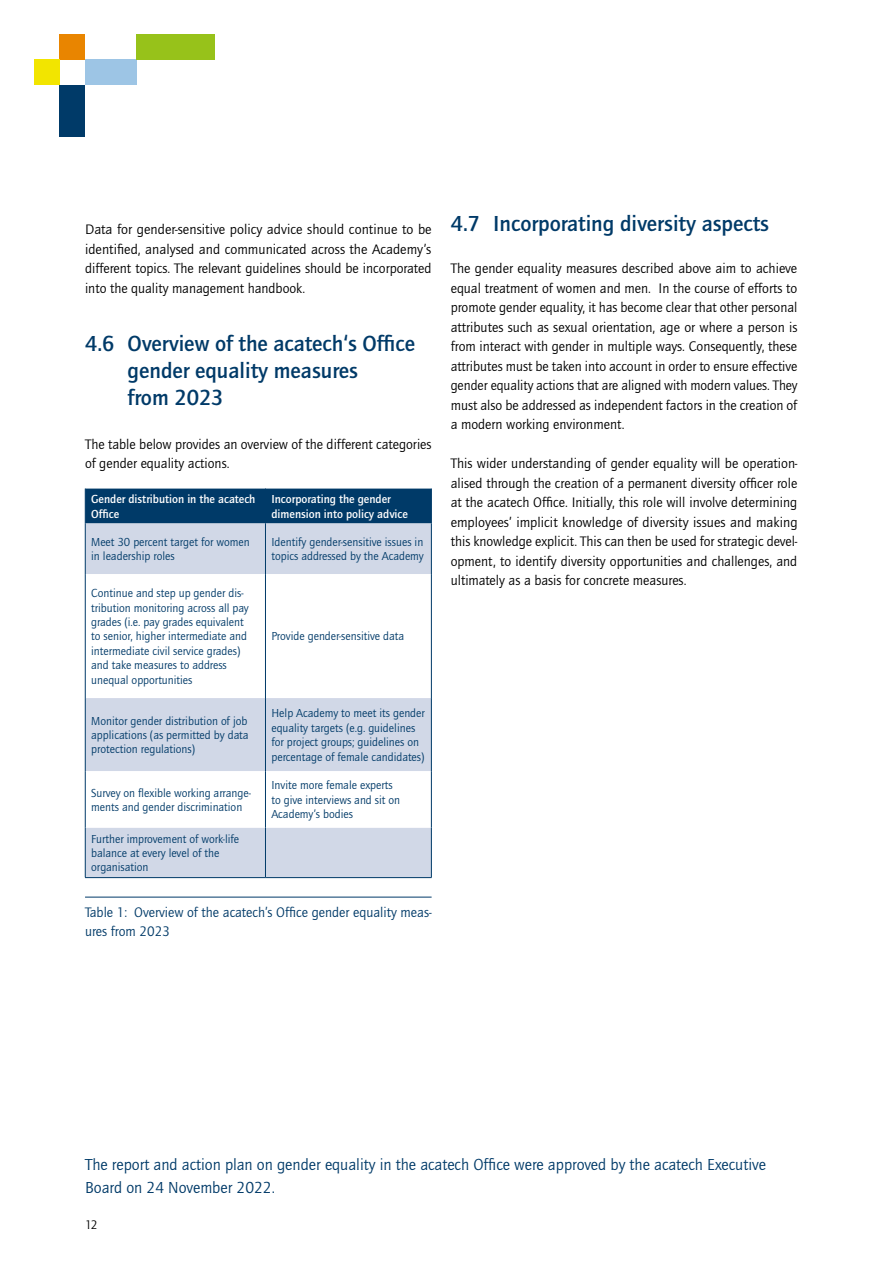
<style>
.page{position:relative;width:893px;height:1263px;background:#fff}
.page>*{position:absolute;margin:0;border:0;box-sizing:border-box;transform-origin:0 0}
.t1{font:500 22.5px/27px "Quay Sans ITC Std";color:#003a68}
.t2{font:16.5px/22.5px "Quay Sans ITC Std";color:#003a68}
.t3{font:14.25px/19.5px "Quay Sans ITC Std";color:#000;text-align:justify}
.t4{font:14.25px/19.5px "Quay Sans ITC Std";color:#003a68}
.t5{font:12.75px "Quay Sans ITC Std";color:#000}
.t6{font:12px/14.4px "Quay Sans ITC Std";color:#003a68}
.t7{font:500 12px/14.4px "Quay Sans ITC Std";color:#fff}
</style>
<div class="page">
<div style="left:60px;top:85px;width:25px;height:51px;background:#003a68"></div>
<div style="left:85px;top:60px;width:51px;height:25px;background:#9dc5e5"></div>
<div style="left:60px;top:34px;width:25px;height:26px;background:#e98500"></div>
<div style="left:34px;top:60px;width:26px;height:25px;background:#f2e500"></div>
<div style="left:136px;top:34px;width:79px;height:26px;background:#97c21a"></div>
<hr style="left:85px;top:897px;width:347px;height:1px;background:#003a68">
<div style="left:86px;top:489px;width:345px;height:34px;background:#003a68"></div>
<div style="left:86px;top:523px;width:345px;height:354px;background:#d1d8e7"></div>
<svg style="left:86px;top:574px;width:345px;height:254px"></svg>
<hr style="left:85px;top:489px;width:1px;height:34px;background:#003a68">
<hr style="left:265px;top:489px;width:1px;height:34px;background:#003a68">
<hr style="left:431px;top:489px;width:1px;height:34px;background:#003a68">
<hr style="left:85px;top:523px;width:1px;height:51px;background:#003a68">
<hr style="left:265px;top:523px;width:1px;height:51px;background:#003a68">
<hr style="left:431px;top:523px;width:1px;height:51px;background:#003a68">
<hr style="left:85px;top:574px;width:1px;height:124px;background:#003a68">
<hr style="left:265px;top:574px;width:1px;height:124px;background:#003a68">
<hr style="left:431px;top:574px;width:1px;height:124px;background:#003a68">
<hr style="left:85px;top:698px;width:1px;height:73px;background:#003a68">
<hr style="left:265px;top:698px;width:1px;height:73px;background:#003a68">
<hr style="left:431px;top:698px;width:1px;height:73px;background:#003a68">
<hr style="left:85px;top:771px;width:1px;height:57px;background:#003a68">
<hr style="left:265px;top:771px;width:1px;height:57px;background:#003a68">
<hr style="left:431px;top:771px;width:1px;height:57px;background:#003a68">
<hr style="left:85px;top:828px;width:1px;height:49px;background:#003a68">
<hr style="left:265px;top:828px;width:1px;height:49px;background:#003a68">
<hr style="left:431px;top:828px;width:1px;height:49px;background:#003a68">
<hr style="left:85px;top:877px;width:180px;height:1px;background:#003a68">
<hr style="left:265px;top:877px;width:167px;height:1px;background:#003a68">
<p class="t3" style="left:85px;top:220px;width:348px">Data for gender-sensitive policy advice should continue to be identified, analysed and communicated across the Academy’s different topics. The relevant guidelines should be incorporated into the quality management handbook.</p>
<h1 class="t1" style="left:128px;top:330px;width:289px;text-indent:-43px">4.6 Overview of the acatech‘s Office gender equality measures<br>from 2023</h1>
<p class="t3" style="left:85px;top:434px;width:348px">The table below provides an overview of the different categories of gender equality actions.</p>
<p class="t7" style="left:91px;top:492px;width:166px">Gender distribution in the acatech<br>Office</p>
<p class="t7" style="left:271px;top:492px;width:138px">Incorporating the gender dimension into policy advice</p>
<p class="t6" style="left:91px;top:535px;width:160px">Meet 30 percent target for women in leadership roles</p>
<p class="t6" style="left:271px;top:535px;width:154px">Identify gender-sensitive issues in topics addressed by the Academy</p>
<p class="t6" style="left:91px;top:586px;width:159px">Continue and step up gender dis&shy;tribution monitoring across all pay grades (i.e. pay grades equivalent to senior, higher intermediate and intermediate civil service grades) and take measures to address unequal opportunities</p>
<p class="t6" style="left:271px;top:629px;width:134px">Provide gender-sensitive data</p>
<p class="t6" style="left:91px;top:713px;width:159px;text-align:justify">Monitor gender distribution of job applications (as permitted by data protection regulations)</p>
<p class="t6" style="left:271px;top:706px;width:155px">Help Academy to meet its gender equality targets (e.g. guidelines for project groups; guidelines on percentage of female candidates)</p>
<p class="t6" style="left:91px;top:785px;width:161px">Survey on flexible working arrange&shy;ments and gender discrimination</p>
<p class="t6" style="left:271px;top:778px;width:130px">Invite more female experts to give interviews and sit on<br>Academy’s bodies</p>
<p class="t6" style="left:91px;top:831px;width:150px">Further improvement of work-life balance at every level of the organisation</p>
<p class="t4" style="left:85px;top:902px;width:348px">Table 1: Overview of the acatech’s Office gender equality meas&shy;ures from 2023</p>
<h1 class="t1" style="left:451px;top:210px;width:320px">4.7 Incorporating diversity aspects</h1>
<p class="t3" style="left:451px;top:259px;width:348px">The gender equality measures described above aim to achieve equal treatment of women and men. In the course of efforts to promote gender equality, it has become clear that other personal attributes such as sexual orientation, age or where a person is from interact with gender in multiple ways. Consequently, these attributes must be taken into account in order to ensure effective gender equality actions that are aligned with modern values. They must also be addressed as independent factors in the creation of a modern working environment.</p>
<p class="t3" style="left:451px;top:454px;width:348px">This wider understanding of gender equality will be operation&shy;alised through the creation of a permanent diversity officer role at the acatech Office. Initially, this role will involve determining employees’ implicit knowledge of diversity issues and making this knowledge explicit. This can then be used for strategic devel&shy;opment, to identify diversity opportunities and challenges, and ultimately as a basis for concrete measures.</p>
<p class="t2" style="left:85px;top:1153px;width:682px">The report and action plan on gender equality in the acatech Office were approved by the acatech Executive<br>Board on 24 November 2022.</p>
<p class="t5" style="left:85px;top:1217px;width:14px">12</p>
</div>
